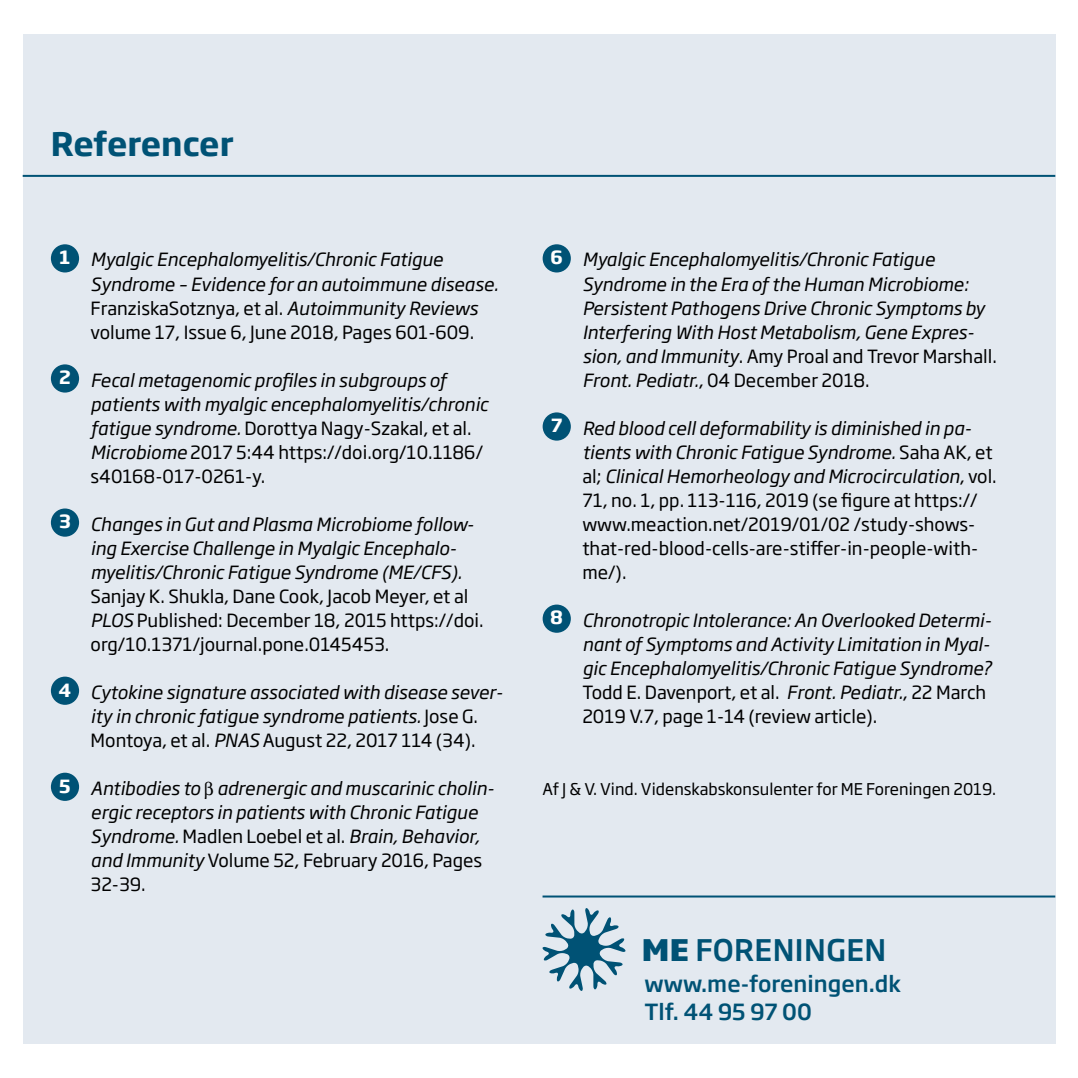
<style>
.page{position:relative;width:1078px;height:1078px;background:#fff}
.page>*{position:absolute;margin:0;border:0;box-sizing:border-box;transform-origin:0 0}
.t1{font:700 32px "Soho Gothic Pro";letter-spacing:-.015em;color:#005275}
.t2{font:500 29.4px "Soho Gothic Pro";letter-spacing:.015em;color:#005275}
.t3{font:500 22px/28px "Soho Gothic Pro";color:#005275}
.t4{font:italic 18px/24px "Soho Gothic Pro";color:#000}
.t5{font:18px/24px "Soho Gothic Pro";color:#000}
.t6{font:16px "Soho Gothic Pro";color:#000}
.s1{font-weight:700;font-style:normal;color:#fff}
.s2{font-style:normal}
.s3{font-style:italic}
.s4{font-weight:700;color:#fff}
.s5{font-weight:800}
</style>
<div class="page">
<div style="left:23px;top:34px;width:1031px;height:1009px;background:#e3e9f0"></div>
<div style="left:51px;top:244px;width:28px;height:28px;background:#005275;border-radius:50%"></div>
<div style="left:51px;top:364px;width:28px;height:28px;background:#005275;border-radius:50%"></div>
<div style="left:51px;top:508px;width:28px;height:28px;background:#005275;border-radius:50%"></div>
<div style="left:51px;top:676px;width:28px;height:28px;background:#005275;border-radius:50%"></div>
<div style="left:51px;top:772px;width:28px;height:28px;background:#005275;border-radius:50%"></div>
<div style="left:542px;top:244px;width:28px;height:28px;background:#005275;border-radius:50%"></div>
<div style="left:542px;top:412px;width:28px;height:28px;background:#005275;border-radius:50%"></div>
<div style="left:542px;top:604px;width:28px;height:28px;background:#005275;border-radius:50%"></div>
<hr style="left:23px;top:175px;width:1031px;height:2px;background:#005275">
<svg style="left:542px;top:908px;width:83px;height:82px"></svg>
<hr style="left:542px;top:895px;width:512px;height:2px;background:#005275">
<h1 class="t1" style="left:51px;top:119px;width:184px">Referencer</h1>
<p class="t4" style="left:91px;top:247px;width:409px;text-indent:-31px"><span class="s1">1</span> Myalgic Encephalomyelitis/Chronic Fatigue Syndrome – Evidence for an autoimmune disease.<br><span class="s2">FranziskaSotznya, et al.</span> Autoimmunity Reviews <span class="s2">volume 17, Issue 6, June 2018, Pages 601-609.</span></p>
<p class="t4" style="left:91px;top:367px;width:399px;text-indent:-31px"><span class="s1">2</span> Fecal metagenomic profiles in subgroups of patients with myalgic encephalomyelitis/chronic fatigue syndrome. <span class="s2">Dorottya Nagy-Szakal, et al.<br></span>Microbiome <span class="s2">2017 5:44 https://doi.org/10.1186/ s40168-017-0261-y.</span></p>
<p class="t4" style="left:91px;top:511px;width:384px;text-indent:-31px"><span class="s1">3</span> Changes in Gut and Plasma Microbiome follow&shy;ing Exercise Challenge in Myalgic Encephalo&shy;myelitis/Chronic Fatigue Syndrome (ME/CFS).</p>
<p class="t5" style="left:91px;top:583px;width:394px">Sanjay K. Shukla, Dane Cook, Jacob Meyer, et al<br><span class="s3">PLOS</span> Published: December 18, 2015 https://doi. org/10.1371/journal.pone.0145453.</p>
<p class="t4" style="left:59px;top:679px;width:445px;text-align:center"><span class="s1">4</span> Cytokine signature associated with disease sever&shy;ity in chronic fatigue syndrome patients. <span class="s2">Jose G.<br>Montoya, et al.</span> PNAS <span class="s2">August 22, 2017 114 (34).</span></p>
<p class="t4" style="left:91px;top:775px;width:405px;text-indent:-31px"><span class="s1">5</span> Antibodies to adrenergic and muscarinic cholin&shy;ergic receptors in patients with Chronic Fatigue Syndrome. <span class="s2">Madlen Loebel et al.</span> Brain, Behavior, and Immunity <span class="s2">Volume 52, February 2016, Pages 32-39.</span></p>
<p class="t4" style="left:582px;top:247px;width:416px;text-indent:-32px"><span class="s1">6</span> Myalgic Encephalomyelitis/Chronic Fatigue Syndrome in the Era of the Human Microbiome:<br>Persistent Pathogens Drive Chronic Symptoms by Interfering With Host Metabolism, Gene Expres&shy;sion, and Immunity<span class="s2">. Amy Proal and Trevor Marshall.<br></span>Front. Pediatr.<span class="s2">, 04 December 2018.</span></p>
<p class="t5" style="left:582px;top:415px;width:416px;text-indent:-31px"><span class="s4">7</span> <span class="s3">Red blood cell deformability is diminished in pa&shy;tients with Chronic Fatigue Syndrome.</span> Saha AK, et al; <span class="s3">Clinical Hemorheology and Microcirculation</span>, vol.<br>71, no. 1, pp. 113-116, 2019 (se figure at https:// www.meaction.net/2019/01/02 /study-shows&shy;that-red-blood-cells-are-stiffer-in-people-with&shy;me/).</p>
<p class="t4" style="left:582px;top:607px;width:411px;text-indent:-32px"><span class="s1">8</span> Chronotropic Intolerance: An Overlooked Determi&shy;nant of Symptoms and Activity Limitation in Myal&shy;gic Encephalomyelitis/Chronic Fatigue Syndrome?<br><span class="s2">Todd E. Davenport, et al.</span> Front. Pediatr.<span class="s2">, 22 March 2019 V.7, page 1-14 (review article).</span></p>
<p class="t6" style="left:542px;top:776px;width:455px">Af J &amp; V. Vind. Videnskabskonsulenter for ME Foreningen 2019.</p>
<h2 class="t2" style="left:641px;top:927px;width:246px"><span class="s5">ME</span> FORENINGEN</h2>
<p class="t3" style="left:644px;top:968px;width:258px">www.me-foreningen.dk<br>Tlf. 44 95 97 00</p>
</div>
